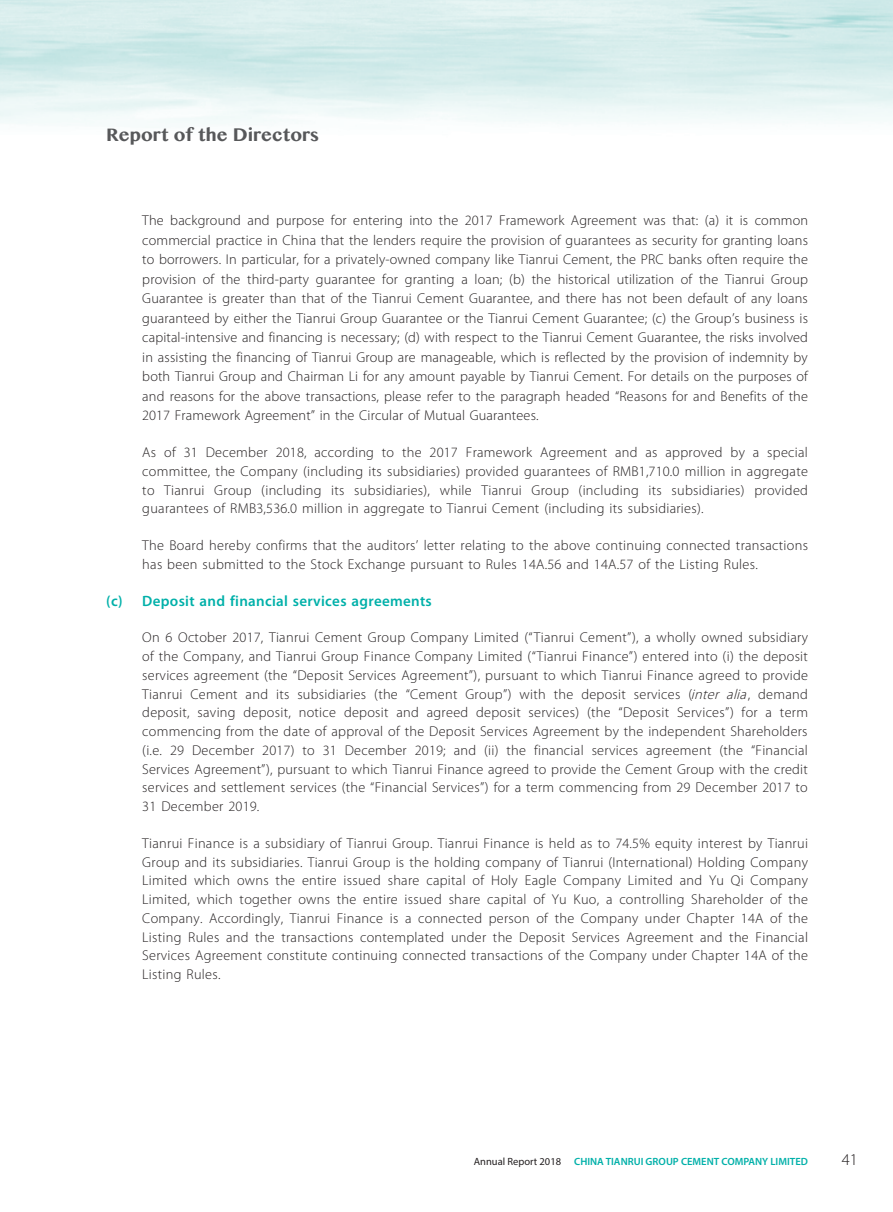
<style>
.page{position:relative;width:893px;height:1212px;background:#fff}
.page>*{position:absolute;margin:0;border:0;box-sizing:border-box;transform-origin:0 0}
.t1{font:700 18px "Myanmar MN";color:#57585a}
.t2{font:300 16.5px "Myriad Pro";color:#231f20}
._04___H2{font:600 15px "Myriad Pro";letter-spacing:.02em;color:#00b0a9}
._12___P2{font:300 14.25px/18.8px "Myriad Pro";letter-spacing:.02em;color:#231f20;text-align:justify}
.t3{font:600 10.5px "Myriad Pro";color:#00b0a9}
.s1{font-style:italic}
.s2{font-weight:400;color:#231f20}
</style>
<div class="page">
<p class="t1" style="left:106px;top:124px;width:214px">Report of the Directors</p>
<p class="_12___P2" style="left:142px;top:211px;width:667px;line-height:19.5px">The background and purpose for entering into the 2017 Framework Agreement was that: (a) it is common commercial practice in China that the lenders require the provision of guarantees as security for granting loans to borrowers. In particular, for a privately-owned company like Tianrui Cement, the PRC banks often require the provision of the third-party guarantee for granting a loan; (b) the historical utilization of the Tianrui Group Guarantee is greater than that of the Tianrui Cement Guarantee, and there has not been default of any loans guaranteed by either the Tianrui Group Guarantee or the Tianrui Cement Guarantee; (c) the Group’s business is capital-intensive and financing is necessary; (d) with respect to the Tianrui Cement Guarantee, the risks involved in assisting the financing of Tianrui Group are manageable, which is reflected by the provision of indemnity by both Tianrui Group and Chairman Li for any amount payable by Tianrui Cement. For details on the purposes of and reasons for the above transactions, please refer to the paragraph headed “Reasons for and Benefits of the 2017 Framework Agreement” in the Circular of Mutual Guarantees.</p>
<p class="_12___P2" style="left:142px;top:443px;width:667px">As of 31 December 2018, according to the 2017 Framework Agreement and as approved by a special committee, the Company (including its subsidiaries) provided guarantees of RMB1,710.0 million in aggregate to Tianrui Group (including its subsidiaries), while Tianrui Group (including its subsidiaries) provided guarantees of RMB3,536.0 million in aggregate to Tianrui Cement (including its subsidiaries).</p>
<p class="_12___P2" style="left:142px;top:536px;width:667px">The Board hereby confirms that the auditors’ letter relating to the above continuing connected transactions has been submitted to the Stock Exchange pursuant to Rules 14A.56 and 14A.57 of the Listing Rules.</p>
<p class="_04___H2" style="left:106px;top:592px;width:327px">(c) Deposit and financial services agreements</p>
<p class="_12___P2" style="left:142px;top:628px;width:667px">On 6 October 2017, Tianrui Cement Group Company Limited (“Tianrui Cement”), a wholly owned subsidiary of the Company, and Tianrui Group Finance Company Limited (“Tianrui Finance”) entered into (i) the deposit services agreement (the “Deposit Services Agreement”), pursuant to which Tianrui Finance agreed to provide Tianrui Cement and its subsidiaries (the “Cement Group”) with the deposit services (<span class="s1">inter alia</span>, demand deposit, saving deposit, notice deposit and agreed deposit services) (the “Deposit Services”) for a term commencing from the date of approval of the Deposit Services Agreement by the independent Shareholders (i.e. 29 December 2017) to 31 December 2019; and (ii) the financial services agreement (the “Financial Services Agreement”), pursuant to which Tianrui Finance agreed to provide the Cement Group with the credit services and settlement services (the “Financial Services”) for a term commencing from 29 December 2017 to 31 December 2019.</p>
<p class="_12___P2" style="left:142px;top:834px;width:667px">Tianrui Finance is a subsidiary of Tianrui Group. Tianrui Finance is held as to 74.5% equity interest by Tianrui Group and its subsidiaries. Tianrui Group is the holding company of Tianrui (International) Holding Company Limited which owns the entire issued share capital of Holy Eagle Company Limited and Yu Qi Company Limited, which together owns the entire issued share capital of Yu Kuo, a controlling Shareholder of the Company. Accordingly, Tianrui Finance is a connected person of the Company under Chapter 14A of the Listing Rules and the transactions contemplated under the Deposit Services Agreement and the Financial Services Agreement constitute continuing connected transactions of the Company under Chapter 14A of the Listing Rules.</p>
<p class="t3" style="left:474px;top:1156px;width:336px"><span class="s2">Annual Report 2018</span> CHINA TIANRUI GROUP CEMENT COMPANY LIMITED</p>
<p class="t2" style="left:842px;top:1150px;width:18px">41</p>
</div>
